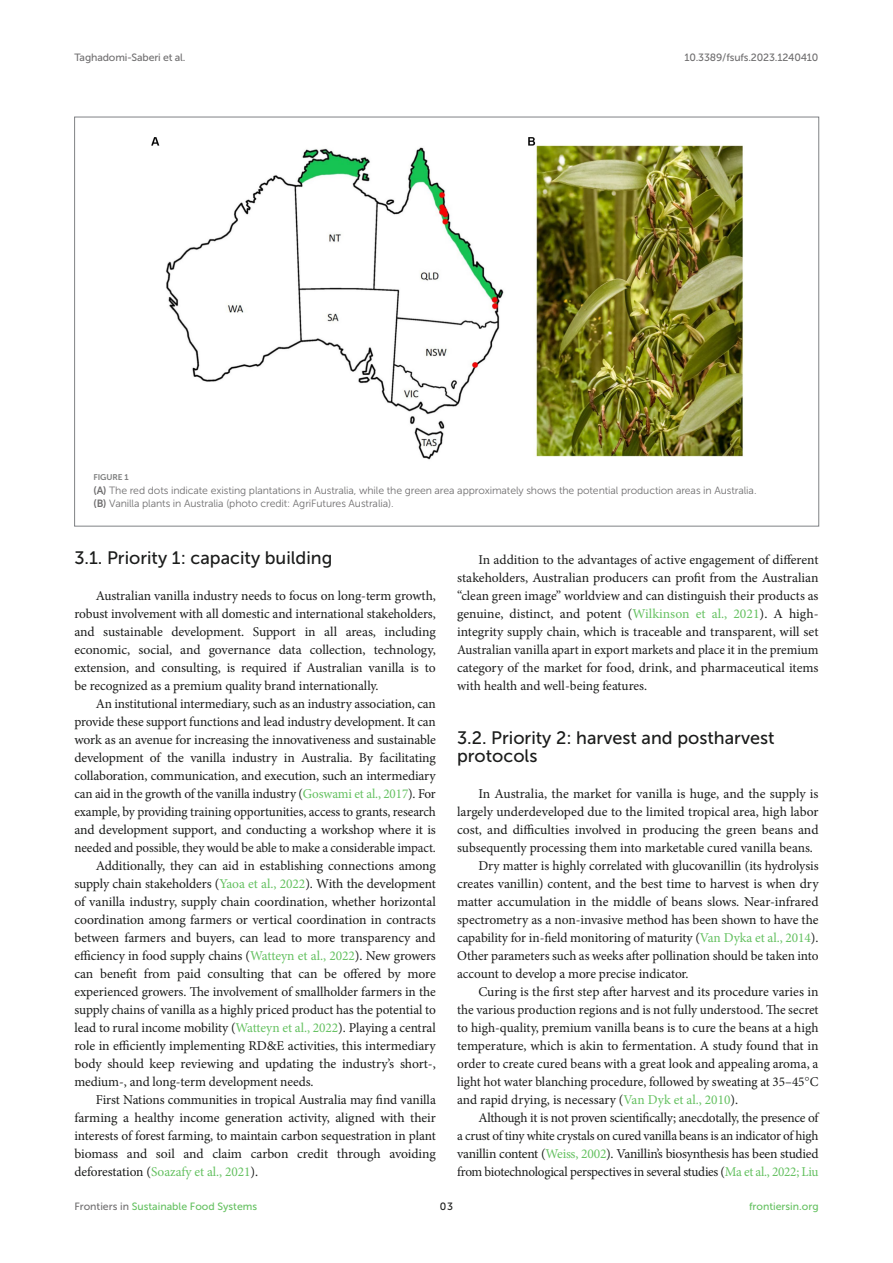
<style>
.page{position:relative;width:893px;height:1263px;background:#fff}
.page>*{position:absolute;margin:0;border:0;box-sizing:border-box;transform-origin:0 0}
.HEAD_2{font:18px/18px "Museo Sans 500";color:#1b1c1b}
.TEXT{font:13.5px/18px "Minion Pro";letter-spacing:-.01em;color:#1b1c1b;text-align:justify}
.TEXT_FLUSH{font:13.5px/18px "Minion Pro";letter-spacing:-.005em;color:#1b1c1b;text-align:justify}
.FIG_LEG{font:10.5px/13.5px "Museo Sans 300";letter-spacing:-.01em;color:#706f70}
.t1{font:10.5px "Museo Sans 500";color:#65c161}
.t2{font:10.5px "Museo Sans 500";letter-spacing:-.015em;color:#706f70}
.t3{font:10.5px "Museo Sans 500";color:#1b1c1b}
.FIG_HD{font:8.25px "Museo Sans 700";letter-spacing:-.01em;color:#7e7f7f}
.s1{font-family:"Museo Sans 700"}
.s2{color:#65c161}
.s3{font-family:"STIX"}
.s4{color:#706f70}
</style>
<div class="page">
<img style="left:151px;top:137px;width:592px;height:323px">
<p class="t2" style="left:74px;top:51px;width:112px">Taghadomi-Saberi et al.</p>
<p class="t2" style="left:684px;top:51px;width:136px">10.3389/fsufs.2023.1240410</p>
<p class="FIG_HD" style="left:94px;top:473px;width:37px">FIGURE 1</p>
<p class="FIG_LEG" style="left:94px;top:483px;width:664px"><span class="s1">(A)</span> The red dots indicate existing plantations in Australia, while the green area approximately shows the potential production areas in Australia. <span class="s1">(B)</span> Vanilla plants in Australia (photo credit: AgriFutures Australia).</p>
<p class="HEAD_2" style="left:74px;top:549px;width:260px">3.1. Priority 1: capacity building</p>
<p class="TEXT_FLUSH" style="left:74px;top:587px;width:363px;text-indent:21px">Australian vanilla industry needs to focus on long-term growth, robust involvement with all domestic and international stakeholders, and sustainable development. Support in all areas, including economic, social, and governance data collection, technology, extension, and consulting, is required if Australian vanilla is to be recognized as a premium quality brand internationally.</p>
<p class="TEXT" style="left:74px;top:695px;width:363px;text-indent:21px">An institutional intermediary, such as an industry association, can provide these support functions and lead industry development. It can work as an avenue for increasing the innovativeness and sustainable development of the vanilla industry in Australia. By facilitating collaboration, communication, and execution, such an intermediary can aid in the growth of the vanilla industry (<span class="s2">Goswami et al., 2017</span>). For example, by providing training opportunities, access to grants, research and development support, and conducting a workshop where it is needed and possible, they would be able to make a considerable impact.</p>
<p class="TEXT" style="left:74px;top:857px;width:363px;text-indent:21px">Additionally, they can aid in establishing connections among supply chain stakeholders (<span class="s2">Yaoa et al., 2022</span>). With the development of vanilla industry, supply chain coordination, whether horizontal coordination among farmers or vertical coordination in contracts between farmers and buyers, can lead to more transparency and efficiency in food supply chains (<span class="s2">Watteyn et al., 2022</span>). New growers can benefit from paid consulting that can be offered by more experienced growers. The involvement of smallholder farmers in the supply chains of vanilla as a highly priced product has the potential to lead to rural income mobility (<span class="s2">Watteyn et al., 2022</span>). Playing a central role in efficiently implementing RD&amp;E activities, this intermediary body should keep reviewing and updating the industry’s short-, medium-, and long-term development needs.</p>
<p class="TEXT" style="left:74px;top:1091px;width:363px;text-indent:21px">First Nations communities in tropical Australia may find vanilla farming a healthy income generation activity, aligned with their interests of forest farming, to maintain carbon sequestration in plant biomass and soil and claim carbon credit through avoiding deforestation (<span class="s2">Soazafy et al., 2021</span>).</p>
<p class="TEXT" style="left:457px;top:551px;width:363px;text-indent:21px">In addition to the advantages of active engagement of different stakeholders, Australian producers can profit from the Australian “clean green image” worldview and can distinguish their products as genuine, distinct, and potent (<span class="s2">Wilkinson et al., 2021</span>). A high&shy;integrity supply chain, which is traceable and transparent, will set Australian vanilla apart in export markets and place it in the premium category of the market for food, drink, and pharmaceutical items with health and well-being features.</p>
<p class="HEAD_2" style="left:457px;top:729px;width:319px">3.2. Priority 2: harvest and postharvest protocols</p>
<p class="TEXT_FLUSH" style="left:457px;top:785px;width:363px;text-indent:21px">In Australia, the market for vanilla is huge, and the supply is largely underdeveloped due to the limited tropical area, high labor cost, and difficulties involved in producing the green beans and subsequently processing them into marketable cured vanilla beans.</p>
<p class="TEXT" style="left:457px;top:857px;width:363px;text-indent:21px">Dry matter is highly correlated with glucovanillin (its hydrolysis creates vanillin) content, and the best time to harvest is when dry matter accumulation in the middle of beans slows. Near-infrared spectrometry as a non-invasive method has been shown to have the capability for in-field monitoring of maturity (<span class="s2">Van Dyka et al., 2014</span>).<br>Other parameters such as weeks after pollination should be taken into account to develop a more precise indicator.</p>
<p class="TEXT" style="left:457px;top:983px;width:363px;text-indent:21px">Curing is the first step after harvest and its procedure varies in the various production regions and is not fully understood. The secret to high-quality, premium vanilla beans is to cure the beans at a high temperature, which is akin to fermentation. A study found that in order to create cured beans with a great look and appealing aroma, a light hot water blanching procedure, followed by sweating at 35–45<span class="s3">°</span>C and rapid drying, is necessary (<span class="s2">Van Dyk et al., 2010</span>).</p>
<p class="TEXT" style="left:457px;top:1109px;width:363px;text-indent:21px">Although it is not proven scientifically; anecdotally, the presence of a crust of tiny white crystals on cured vanilla beans is an indicator of high vanillin content (<span class="s2">Weiss, 2002</span>). Vanillin’s biosynthesis has been studied from biotechnological perspectives in several studies (<span class="s2">Ma et al., 2022; Liu</span></p>
<p class="t1" style="left:74px;top:1200px;width:184px"><span class="s4">Frontiers in</span> Sustainable Food Systems</p>
<p class="t3" style="left:440px;top:1200px;width:15px">03</p>
<p class="t1" style="left:749px;top:1200px;width:71px">frontiersin.org</p>
</div>
